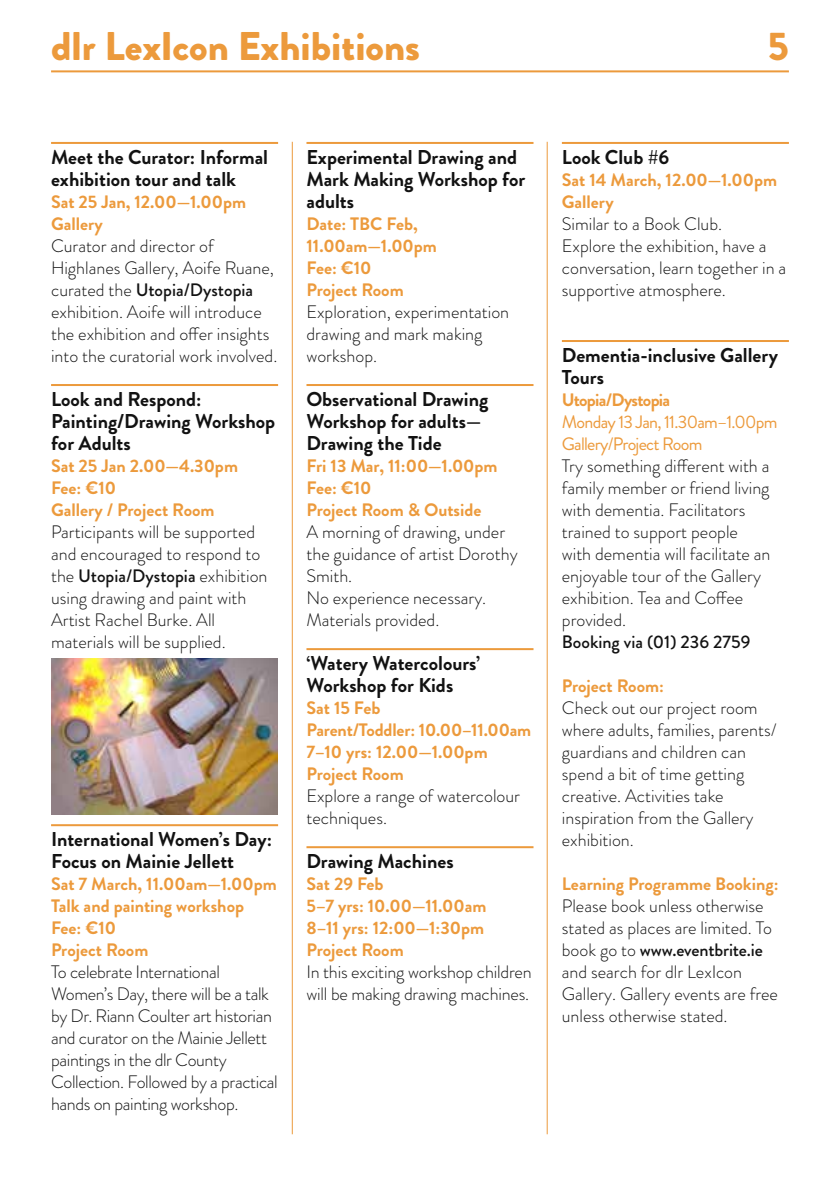
<style>
.page{position:relative;width:840px;height:1191px;background:#fff}
.page>*{position:absolute;margin:0;border:0;box-sizing:border-box;transform-origin:0 0}
.t1{font:900 40px "Brandon Grotesque";color:#ec9a3c}
.t2{font:700 20px/22px "Brandon Grotesque";color:#121212}
.t3{font:300 18px/22px "Brandon Grotesque";color:#121212}
.t4{font:700 18px/22px "Brandon Grotesque";color:#ec9a3c}
.t5{font:300 18px/22px "Brandon Grotesque";letter-spacing:-.02em;color:#121212}
.t6{font:18px/22px "Brandon Grotesque";letter-spacing:-.04em;color:#ec9a3c}
.t7{font:500 18px "Brandon Grotesque";color:#121212}
.t8{font:700 18px "Brandon Grotesque";letter-spacing:-.04em;color:#ec9a3c}
.s1{font-weight:500}
</style>
<div class="page">
<hr style="left:51px;top:70px;width:737px;height:2px;background:#ec9a3c">
<hr style="left:291px;top:142px;width:1px;height:992px;background:#ec9a3c">
<hr style="left:546px;top:142px;width:1px;height:992px;background:#ec9a3c">
<hr style="left:51px;top:142px;width:227px;height:2px;background:#ec9a3c">
<hr style="left:51px;top:384px;width:227px;height:2px;background:#ec9a3c">
<hr style="left:51px;top:824px;width:227px;height:2px;background:#ec9a3c">
<img style="left:51px;top:658px;width:226px;height:156px">
<hr style="left:306px;top:142px;width:227px;height:2px;background:#ec9a3c">
<hr style="left:306px;top:384px;width:227px;height:2px;background:#ec9a3c">
<hr style="left:306px;top:648px;width:227px;height:2px;background:#ec9a3c">
<hr style="left:306px;top:846px;width:227px;height:2px;background:#ec9a3c">
<hr style="left:561px;top:142px;width:227px;height:2px;background:#ec9a3c">
<hr style="left:561px;top:340px;width:227px;height:2px;background:#ec9a3c">
<h1 class="t1" style="left:51px;top:17px;width:370px">dlr LexIcon Exhibitions</h1>
<h1 class="t1" style="left:767px;top:17px;width:23px">5</h1>
<p class="t2" style="left:51px;top:146px;width:218px">Meet the Curator: Informal exhibition tour and talk</p>
<p class="t4" style="left:51px;top:191px;width:196px">Sat 25 Jan, 12.00—1.00pm<br>Gallery</p>
<p class="t3" style="left:51px;top:235px;width:228px">Curator and director of<br>Highlanes Gallery, Aoife Ruane, curated the <span class="s1">Utopia/Dystopia </span>exhibition. Aoife will introduce the exhibition and offer insights into the curatorial work involved.</p>
<p class="t2" style="left:51px;top:388px;width:225px">Look and Respond:<br>Painting/Drawing Workshop for Adults</p>
<p class="t4" style="left:51px;top:455px;width:188px">Sat 25 Jan 2.00—4.30pm<br>Fee: €10<br>Gallery / Project Room</p>
<p class="t3" style="left:51px;top:521px;width:218px">Participants will be supported and encouraged to respond to the <span class="s1">Utopia/Dystopia</span> exhibition using drawing and paint with<br>Artist Rachel Burke. All materials will be supplied.</p>
<p class="t2" style="left:51px;top:828px;width:222px">International Women’s Day:<br>Focus on Mainie Jellett</p>
<p class="t4" style="left:51px;top:873px;width:227px">Sat 7 March, 11.00am—1.00pm<br>Talk and painting workshop<br>Fee: €10<br>Project Room</p>
<p class="t5" style="left:51px;top:961px;width:228px">To celebrate International<br>Women’s Day, there will be a talk by Dr. Riann Coulter art historian and curator on the Mainie Jellett paintings in the dlr County<br>Collection. Followed by a practical hands on painting workshop.</p>
<p class="t2" style="left:306px;top:146px;width:220px">Experimental Drawing and<br>Mark Making Workshop for adults</p>
<p class="t4" style="left:306px;top:213px;width:132px">Date: TBC Feb,<br>11.00am—1.00pm<br>Fee: €10<br>Project Room</p>
<p class="t3" style="left:306px;top:301px;width:204px">Exploration, experimentation drawing and mark making workshop.</p>
<p class="t2" style="left:306px;top:388px;width:183px">Observational Drawing<br>Workshop for adults—<br>Drawing the Tide</p>
<p class="t4" style="left:306px;top:455px;width:192px">Fri 13 Mar, 11:00—1.00pm<br>Fee: €10<br>Project Room &amp; Outside</p>
<p class="t3" style="left:306px;top:521px;width:212px">A morning of drawing, under the guidance of artist Dorothy<br>Smith.<br>No experience necessary.<br>Materials provided.</p>
<p class="t2" style="left:306px;top:652px;width:175px">‘Watery Watercolours’<br>Workshop for Kids</p>
<p class="t4" style="left:306px;top:697px;width:226px">Sat 15 Feb<br>Parent/Toddler: 10.00–11.00am<br>7–10 yrs: 12.00—1.00pm<br>Project Room</p>
<p class="t3" style="left:306px;top:785px;width:215px">Explore a range of watercolour techniques.</p>
<p class="t2" style="left:306px;top:850px;width:149px">Drawing Machines</p>
<p class="t4" style="left:306px;top:873px;width:181px">Sat 29 Feb<br>5–7 yrs: 10.00—11.00am<br>8–11 yrs: 12:00—1:30pm<br>Project Room</p>
<p class="t3" style="left:306px;top:961px;width:227px">In this exciting workshop children will be making drawing machines.</p>
<p class="t2" style="left:561px;top:146px;width:109px">Look Club #6</p>
<p class="t4" style="left:561px;top:169px;width:217px">Sat 14 March, 12.00—1.00pm<br>Gallery</p>
<p class="t3" style="left:561px;top:213px;width:226px">Similar to a Book Club.<br>Explore the exhibition, have a conversation, learn together in a supportive atmosphere.</p>
<p class="t2" style="left:561px;top:344px;width:217px">Dementia-inclusive Gallery<br>Tours</p>
<p class="t8" style="left:561px;top:387px;width:110px">Utopia/Dystopia</p>
<p class="t6" style="left:561px;top:411px;width:217px">Monday 13 Jan, 11.30am–1.00pm<br>Gallery/Project Room</p>
<p class="t3" style="left:561px;top:455px;width:210px">Try something different with a family member or friend living with dementia. Facilitators trained to support people with dementia will facilitate an enjoyable tour of the Gallery exhibition. Tea and Coffee provided.</p>
<p class="t7" style="left:561px;top:629px;width:190px">Booking via (01) 236 2759</p>
<p class="t4" style="left:561px;top:675px;width:104px">Project Room:</p>
<p class="t3" style="left:561px;top:697px;width:216px">Check out our project room where adults, families, parents/ guardians and children can spend a bit of time getting creative. Activities take inspiration from the Gallery exhibition.</p>
<p class="t4" style="left:561px;top:873px;width:218px">Learning Programme Booking:</p>
<p class="t3" style="left:561px;top:895px;width:217px">Please book unless otherwise stated as places are limited. To book go to <span class="s1">www.eventbrite.ie </span>and search for dlr LexIcon<br>Gallery. Gallery events are free unless otherwise stated.</p>
</div>
